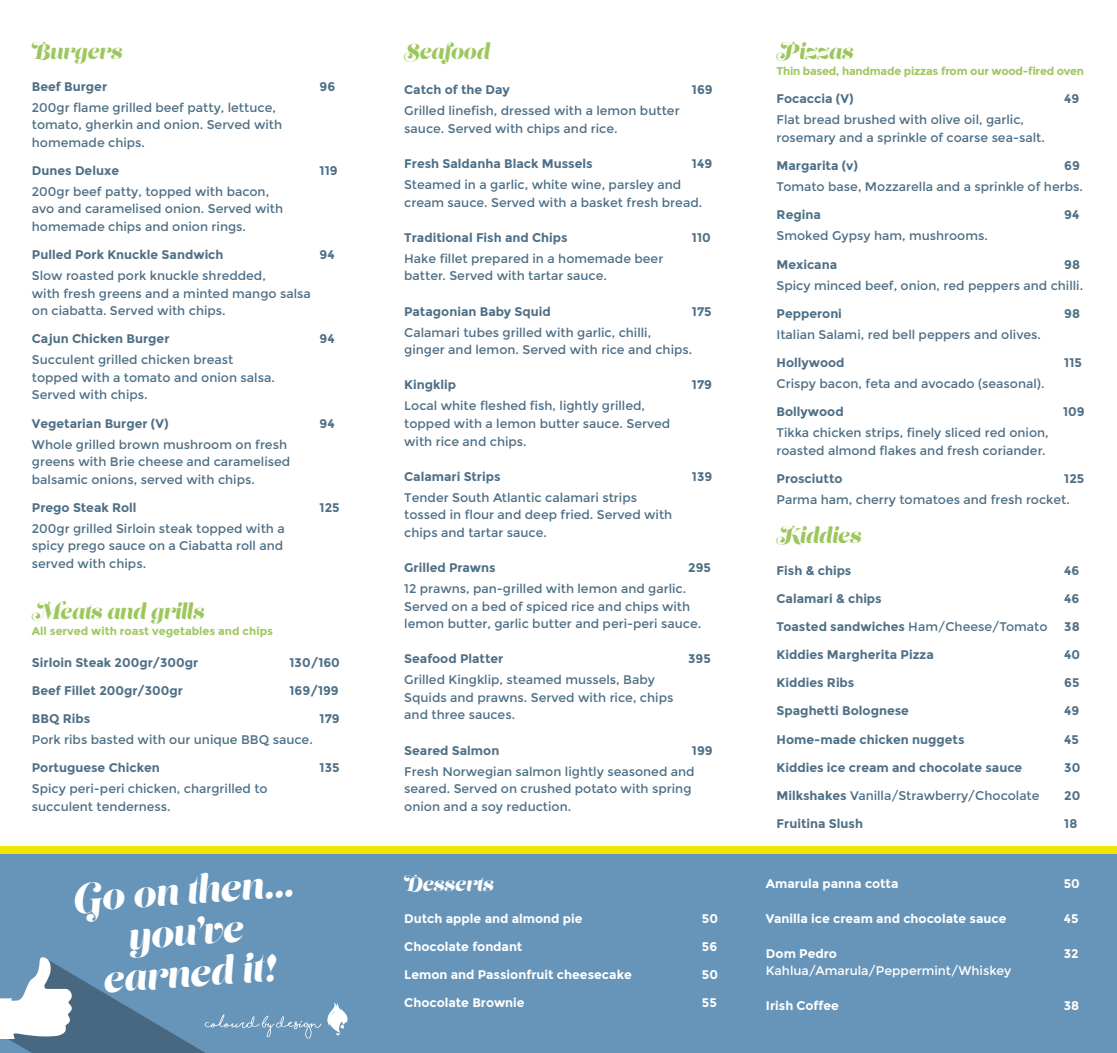
<style>
.page{position:relative;width:1117px;height:1053px;background:#fff}
.page>*{position:absolute;margin:0;border:0;box-sizing:border-box;transform-origin:0 0}
.t1{font:37.5px/41.2px "Lust Script";color:#fff;text-align:center}
.t2{font:21.25px "Lust Script";color:#9dc75e}
.t3{font:20px "Lust Script";color:#fff}
.t4{font:12.5px/17.5px "Montserrat";color:#4e6f86}
.t5{font:700 12.5px "Montserrat";color:#4e6f86}
.t6{font:700 12.5px "Montserrat";color:#fff}
.t7{font:12.5px "Montserrat";color:#fff}
.t8{font:700 11.25px "Montserrat";letter-spacing:-.02em;color:#9dc75e}
.t9{font:700 11.25px "Montserrat";color:#9dc75e}
.s1{font-weight:400}
.s2{font-weight:700}
</style>
<div class="page">
<div style="left:0;top:850px;width:1116px;height:202px;background:#6795ba"></div>
<svg style="left:327px;top:1002px;width:21px;height:34px"></svg>
<svg style="left:0;top:957px;width:321px;height:95px"></svg>
<div style="left:0;top:846px;width:1116px;height:8px;background:#f2e500"></div>
<h2 class="t2" style="left:32px;top:38px;width:92px">Burgers</h2>
<p class="t5" style="left:32px;top:79px;width:77px">Beef Burger</p>
<p class="t5" style="left:319px;top:79px;width:17px">96</p>
<p class="t4" style="left:32px;top:99px;width:252px">200gr flame grilled beef patty, lettuce, tomato, gherkin and onion. Served with homemade chips.</p>
<p class="t5" style="left:32px;top:163px;width:89px">Dunes Deluxe</p>
<p class="t5" style="left:319px;top:163px;width:19px">119</p>
<p class="t4" style="left:32px;top:183px;width:253px">200gr beef patty, topped with bacon, avo and caramelised onion. Served with homemade chips and onion rings.</p>
<p class="t5" style="left:32px;top:247px;width:193px">Pulled Pork Knuckle Sandwich</p>
<p class="t5" style="left:319px;top:247px;width:17px">94</p>
<p class="t4" style="left:32px;top:267px;width:280px">Slow roasted pork knuckle shredded,<br>with fresh greens and a minted mango salsa on ciabatta. Served with chips.</p>
<p class="t5" style="left:32px;top:331px;width:139px">Cajun Chicken Burger</p>
<p class="t5" style="left:319px;top:331px;width:17px">94</p>
<p class="t4" style="left:32px;top:351px;width:244px">Succulent grilled chicken breast topped with a tomato and onion salsa.<br>Served with chips.</p>
<p class="t5" style="left:32px;top:415px;width:138px">Vegetarian Burger (V)</p>
<p class="t5" style="left:319px;top:415px;width:17px">94</p>
<p class="t4" style="left:32px;top:435px;width:260px">Whole grilled brown mushroom on fresh greens with Brie cheese and caramelised balsamic onions, served with chips.</p>
<p class="t5" style="left:32px;top:500px;width:106px">Prego Steak Roll</p>
<p class="t5" style="left:319px;top:500px;width:22px">125</p>
<p class="t4" style="left:32px;top:519px;width:254px">200gr grilled Sirloin steak topped with a spicy prego sauce on a Ciabatta roll and served with chips.</p>
<h2 class="t2" style="left:32px;top:597px;width:174px">Meats and grills</h2>
<p class="t9" style="left:32px;top:624px;width:242px">All served with roast vegetables and chips</p>
<p class="t5" style="left:32px;top:655px;width:168px">Sirloin Steak 200gr/300gr</p>
<p class="t5" style="left:289px;top:655px;width:52px">130/160</p>
<p class="t5" style="left:32px;top:683px;width:152px">Beef Fillet 200gr/300gr</p>
<p class="t5" style="left:289px;top:683px;width:51px">169/199</p>
<p class="t5" style="left:32px;top:711px;width:60px">BBQ Ribs</p>
<p class="t5" style="left:319px;top:711px;width:22px">179</p>
<p class="t4" style="left:32px;top:731px;width:282px">Pork ribs basted with our unique BBQ sauce.</p>
<p class="t5" style="left:32px;top:760px;width:129px">Portuguese Chicken</p>
<p class="t5" style="left:319px;top:760px;width:21px">135</p>
<p class="t4" style="left:32px;top:780px;width:237px">Spicy peri-peri chicken, chargrilled to succulent tenderness.</p>
<h1 class="t1" style="left:72px;top:881px;width:222px;rotate:-4deg">Go on then... you’ve earned it!</h1>
<h2 class="t2" style="left:404px;top:38px;width:87px">Seafood</h2>
<p class="t5" style="left:404px;top:82px;width:107px">Catch of the Day</p>
<p class="t5" style="left:691px;top:82px;width:22px">169</p>
<p class="t4" style="left:404px;top:102px;width:277px">Grilled linefish, dressed with a lemon butter sauce. Served with chips and rice.</p>
<p class="t5" style="left:404px;top:156px;width:190px">Fresh Saldanha Black Mussels</p>
<p class="t5" style="left:691px;top:156px;width:22px">149</p>
<p class="t4" style="left:404px;top:176px;width:299px">Steamed in a garlic, white wine, parsley and cream sauce. Served with a basket fresh bread.</p>
<p class="t5" style="left:404px;top:230px;width:165px">Traditional Fish and Chips</p>
<p class="t5" style="left:691px;top:230px;width:20px">110</p>
<p class="t4" style="left:404px;top:250px;width:260px">Hake fillet prepared in a homemade beer batter. Served with tartar sauce.</p>
<p class="t5" style="left:404px;top:304px;width:148px">Patagonian Baby Squid</p>
<p class="t5" style="left:691px;top:304px;width:21px">175</p>
<p class="t4" style="left:404px;top:323px;width:289px">Calamari tubes grilled with garlic, chilli, ginger and lemon. Served with rice and chips.</p>
<p class="t5" style="left:404px;top:377px;width:53px">Kingklip</p>
<p class="t5" style="left:691px;top:377px;width:22px">179</p>
<p class="t4" style="left:404px;top:397px;width:267px">Local white fleshed fish, lightly grilled, topped with a lemon butter sauce. Served with rice and chips.</p>
<p class="t5" style="left:404px;top:469px;width:98px">Calamari Strips</p>
<p class="t5" style="left:691px;top:469px;width:22px">139</p>
<p class="t4" style="left:404px;top:488px;width:269px">Tender South Atlantic calamari strips tossed in flour and deep fried. Served with chips and tartar sauce.</p>
<p class="t5" style="left:404px;top:560px;width:93px">Grilled Prawns</p>
<p class="t5" style="left:688px;top:560px;width:24px">295</p>
<p class="t4" style="left:404px;top:580px;width:298px">12 prawns, pan-grilled with lemon and garlic.<br>Served on a bed of spiced rice and chips with lemon butter, garlic butter and peri-peri sauce.</p>
<p class="t5" style="left:404px;top:651px;width:101px">Seafood Platter</p>
<p class="t5" style="left:688px;top:651px;width:24px">395</p>
<p class="t4" style="left:404px;top:671px;width:270px">Grilled Kingklip, steamed mussels, Baby<br>Squids and prawns. Served with rice, chips and three sauces.</p>
<p class="t5" style="left:404px;top:742px;width:97px">Seared Salmon</p>
<p class="t5" style="left:691px;top:742px;width:22px">199</p>
<p class="t4" style="left:404px;top:762px;width:292px">Fresh Norwegian salmon lightly seasoned and seared. Served on crushed potato with spring onion and a soy reduction.</p>
<h3 class="t3" style="left:404px;top:871px;width:91px">Desserts</h3>
<p class="t6" style="left:404px;top:911px;width:180px">Dutch apple and almond pie</p>
<p class="t6" style="left:701px;top:911px;width:18px">50</p>
<p class="t6" style="left:404px;top:939px;width:120px">Chocolate fondant</p>
<p class="t6" style="left:701px;top:939px;width:17px">56</p>
<p class="t6" style="left:404px;top:967px;width:229px">Lemon and Passionfruit cheesecake</p>
<p class="t6" style="left:701px;top:967px;width:18px">50</p>
<p class="t6" style="left:404px;top:995px;width:122px">Chocolate Brownie</p>
<p class="t6" style="left:701px;top:995px;width:16px">55</p>
<h2 class="t2" style="left:776px;top:38px;width:78px">Pizzas</h2>
<p class="t8" style="left:776px;top:65px;width:309px">Thin based, handmade pizzas from our wood-fired oven</p>
<p class="t5" style="left:776px;top:92px;width:78px">Focaccia (V)</p>
<p class="t5" style="left:1063px;top:92px;width:17px">49</p>
<p class="t4" style="left:776px;top:111px;width:270px">Flat bread brushed with olive oil, garlic, rosemary and a sprinkle of coarse sea-salt.</p>
<p class="t5" style="left:776px;top:158px;width:83px">Margarita (v)</p>
<p class="t5" style="left:1063px;top:158px;width:17px">69</p>
<p class="t4" style="left:776px;top:178px;width:308px">Tomato base, Mozzarella and a sprinkle of herbs.</p>
<p class="t5" style="left:776px;top:207px;width:46px">Regina</p>
<p class="t5" style="left:1063px;top:207px;width:17px">94</p>
<p class="t4" style="left:776px;top:227px;width:213px">Smoked Gypsy ham, mushrooms.</p>
<p class="t5" style="left:776px;top:257px;width:62px">Mexicana</p>
<p class="t5" style="left:1063px;top:257px;width:17px">98</p>
<p class="t4" style="left:776px;top:276px;width:308px">Spicy minced beef, onion, red peppers and chilli.</p>
<p class="t5" style="left:776px;top:306px;width:67px">Pepperoni</p>
<p class="t5" style="left:1063px;top:306px;width:17px">98</p>
<p class="t4" style="left:776px;top:326px;width:266px">Italian Salami, red bell peppers and olives.</p>
<p class="t5" style="left:776px;top:355px;width:70px">Hollywood</p>
<p class="t5" style="left:1063px;top:355px;width:19px">115</p>
<p class="t4" style="left:776px;top:375px;width:269px">Crispy bacon, feta and avocado (seasonal).</p>
<p class="t5" style="left:776px;top:404px;width:69px">Bollywood</p>
<p class="t5" style="left:1062px;top:404px;width:23px">109</p>
<p class="t4" style="left:776px;top:424px;width:273px">Tikka chicken strips, finely sliced red onion, roasted almond flakes and fresh coriander.</p>
<p class="t5" style="left:776px;top:471px;width:68px">Prosciutto</p>
<p class="t5" style="left:1063px;top:471px;width:22px">125</p>
<p class="t4" style="left:776px;top:491px;width:295px">Parma ham, cherry tomatoes and fresh rocket.</p>
<h2 class="t2" style="left:776px;top:521px;width:86px">Kiddies</h2>
<p class="t5" style="left:776px;top:562px;width:76px">Fish &amp; chips</p>
<p class="t5" style="left:1063px;top:562px;width:17px">46</p>
<p class="t5" style="left:776px;top:591px;width:107px">Calamari &amp; chips</p>
<p class="t5" style="left:1063px;top:591px;width:17px">46</p>
<p class="t5" style="left:776px;top:619px;width:272px">Toasted sandwiches <span class="s1">Ham/Cheese/Tomato</span></p>
<p class="t5" style="left:1063px;top:619px;width:17px">38</p>
<p class="t5" style="left:776px;top:647px;width:159px">Kiddies Margherita Pizza</p>
<p class="t5" style="left:1063px;top:647px;width:17px">40</p>
<p class="t5" style="left:776px;top:675px;width:79px">Kiddies Ribs</p>
<p class="t5" style="left:1063px;top:675px;width:17px">65</p>
<p class="t5" style="left:776px;top:703px;width:134px">Spaghetti Bolognese</p>
<p class="t5" style="left:1063px;top:703px;width:17px">49</p>
<p class="t5" style="left:776px;top:731px;width:189px">Home-made chicken nuggets</p>
<p class="t5" style="left:1063px;top:731px;width:16px">45</p>
<p class="t5" style="left:776px;top:759px;width:247px">Kiddies ice cream and chocolate sauce</p>
<p class="t5" style="left:1063px;top:759px;width:18px">30</p>
<p class="t4" style="left:776px;top:786px;width:264px"><span class="s2">Milkshakes</span> Vanilla/Strawberry/Chocolate</p>
<p class="t5" style="left:1063px;top:787px;width:18px">20</p>
<p class="t5" style="left:776px;top:816px;width:88px">Fruitina Slush</p>
<p class="t5" style="left:1063px;top:816px;width:15px">18</p>
<p class="t6" style="left:765px;top:875px;width:134px">Amarula panna cotta</p>
<p class="t6" style="left:1063px;top:875px;width:18px">50</p>
<p class="t6" style="left:765px;top:910px;width:242px">Vanilla ice cream and chocolate sauce</p>
<p class="t6" style="left:1063px;top:910px;width:16px">45</p>
<p class="t6" style="left:765px;top:945px;width:72px">Dom Pedro</p>
<p class="t6" style="left:1063px;top:945px;width:16px">32</p>
<p class="t7" style="left:765px;top:963px;width:247px">Kahlua/Amarula/Peppermint/Whiskey</p>
<p class="t6" style="left:765px;top:998px;width:75px">Irish Coffee</p>
<p class="t6" style="left:1063px;top:998px;width:17px">38</p>
</div>
